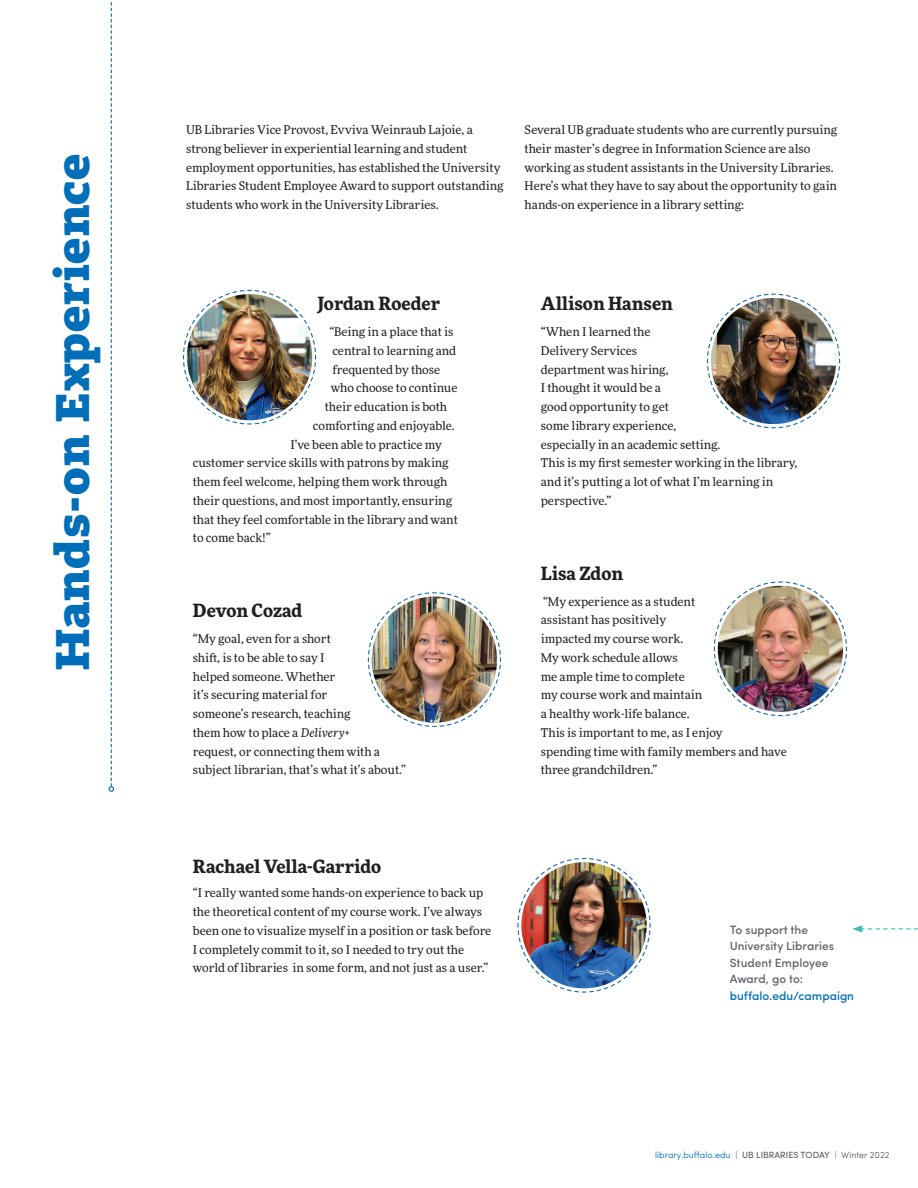
<style>
.page{position:relative;width:918px;height:1188px;background:#fff}
.page>*{position:absolute;margin:0;border:0;box-sizing:border-box;transform-origin:0 0}
.t1{font:900 49.5px "Kievit Slab Pro";letter-spacing:.02em;color:#006eb9}
.Body{font:700 18px "More Pro";color:#231f20}
.Body-2{font:12px/18.8px "More Pro";color:#231f20}
.objectology_body_hed{font:500 12px/16.5px "Sofia Pro";color:#5f6369}
.objectology_body_hed-2{font:500 12px "Sofia Pro";color:#006eb9}
.t2{font:300 9px "Sofia Pro";color:#006eb9}
.s1{font-style:italic}
.s2{color:#57585a}
.s3{font-weight:400;color:#57585a}
</style>
<div class="page">
<svg style="left:108px;top:2px;width:6px;height:790px"></svg>
<svg style="left:182px;top:289px;width:135px;height:136px"></svg>
<img style="left:187px;top:294px;width:125px;height:126px;border-radius:63px">
<svg style="left:706px;top:293px;width:135px;height:136px"></svg>
<img style="left:711px;top:298px;width:125px;height:126px;border-radius:63px">
<svg style="left:713px;top:581px;width:134px;height:136px"></svg>
<img style="left:718px;top:586px;width:125px;height:126px;border-radius:63px">
<svg style="left:367px;top:592px;width:134px;height:135px"></svg>
<img style="left:372px;top:597px;width:125px;height:126px;border-radius:63px">
<svg style="left:517px;top:857px;width:134px;height:136px"></svg>
<img style="left:521px;top:862px;width:126px;height:126px;border-radius:63px">
<svg style="left:852px;top:925px;width:66px;height:8px"></svg>
<p class="t1" style="left:41px;top:670px;width:518px;rotate:-90deg">Hands-on Experience</p>
<p class="Body-2" style="left:186px;top:120px;width:319px">UB Libraries Vice Provost, Evviva Weinraub Lajoie, a strong believer in experiential learning and student employment opportunities, has established the University Libraries Student Employee Award to support outstanding students who work in the University Libraries.</p>
<p class="Body-2" style="left:525px;top:120px;width:314px">Several UB graduate students who are currently pursuing their master’s degree in Information Science are also working as student assistants in the University Libraries.</p>
<p class="Body-2" style="left:525px;top:176px;width:314px">Here’s what they have to say about the opportunity to gain hands-on experience in a library setting:</p>
<p class="Body" style="left:317px;top:290px;width:124px">Jordan Roeder</p>
<p class="Body-2" style="left:329px;top:322px;width:126px">“Being in a place that is</p>
<p class="Body-2" style="left:332px;top:341px;width:125px">central to learning and</p>
<p class="Body-2" style="left:332px;top:359px;width:109px">frequented by those</p>
<p class="Body-2" style="left:331px;top:378px;width:128px">who choose to continue</p>
<p class="Body-2" style="left:325px;top:397px;width:124px">their education is both</p>
<p class="Body-2" style="left:313px;top:416px;width:143px">comforting and enjoyable.</p>
<p class="Body-2" style="left:290px;top:434px;width:153px">I’ve been able to practice my</p>
<p class="Body-2" style="left:193px;top:453px;width:257px">customer service skills with patrons by making</p>
<p class="Body-2" style="left:193px;top:472px;width:256px">them feel welcome, helping them work through</p>
<p class="Body-2" style="left:193px;top:491px;width:261px">their questions, and most importantly, ensuring</p>
<p class="Body-2" style="left:193px;top:509px;width:267px">that they feel comfortable in the library and want</p>
<p class="Body-2" style="left:193px;top:528px;width:79px">to come back!”</p>
<p class="Body" style="left:193px;top:597px;width:111px">Devon Cozad</p>
<p class="Body-2" style="left:193px;top:629px;width:214px">“My goal, even for a short<br>shift, is to be able to say I<br>helped someone. Whether<br>it’s securing material for<br>someone’s research, teaching<br>them how to place a <span class="s1">Delivery+<br></span>request, or connecting them with a subject librarian, that’s what it’s about.”</p>
<p class="Body" style="left:193px;top:852px;width:190px">Rachael Vella-Garrido</p>
<p class="Body-2" style="left:193px;top:883px;width:300px">“I really wanted some hands-on experience to back up the theoretical content of my course work. I’ve always been one to visualize myself in a position or task before I completely commit to it, so I needed to try out the world of libraries in some form, and not just as a user.”</p>
<p class="Body" style="left:541px;top:290px;width:134px">Allison Hansen</p>
<p class="Body-2" style="left:541px;top:322px;width:258px">“When I learned the<br>Delivery Services<br>department was hiring,<br>I thought it would be a<br>good opportunity to get<br>some library experience,<br>especially in an academic setting.<br>This is my first semester working in the library, and it’s putting a lot of what I’m learning in perspective.”</p>
<p class="Body" style="left:541px;top:560px;width:84px">Lisa Zdon</p>
<p class="Body-2" style="left:541px;top:592px;width:247px">“My experience as a student<br>assistant has positively<br>impacted my course work.<br>My work schedule allows<br>me ample time to complete<br>my course work and maintain<br>a healthy work-life balance.<br>This is important to me, as I enjoy<br>spending time with family members and have three grandchildren.”</p>
<p class="objectology_body_hed" style="left:730px;top:920px;width:106px">To support the<br>University Libraries<br>Student Employee<br>Award, go to:</p>
<p class="objectology_body_hed-2" style="left:730px;top:986px;width:126px">buffalo.edu/campaign</p>
<p class="t2" style="left:655px;top:1148px;width:236px">library.buffalo.edu <span class="s2">|</span> <span class="s3">UB LIBRARIES TODAY</span> <span class="s2">| Winter 2022</span></p>
</div>
